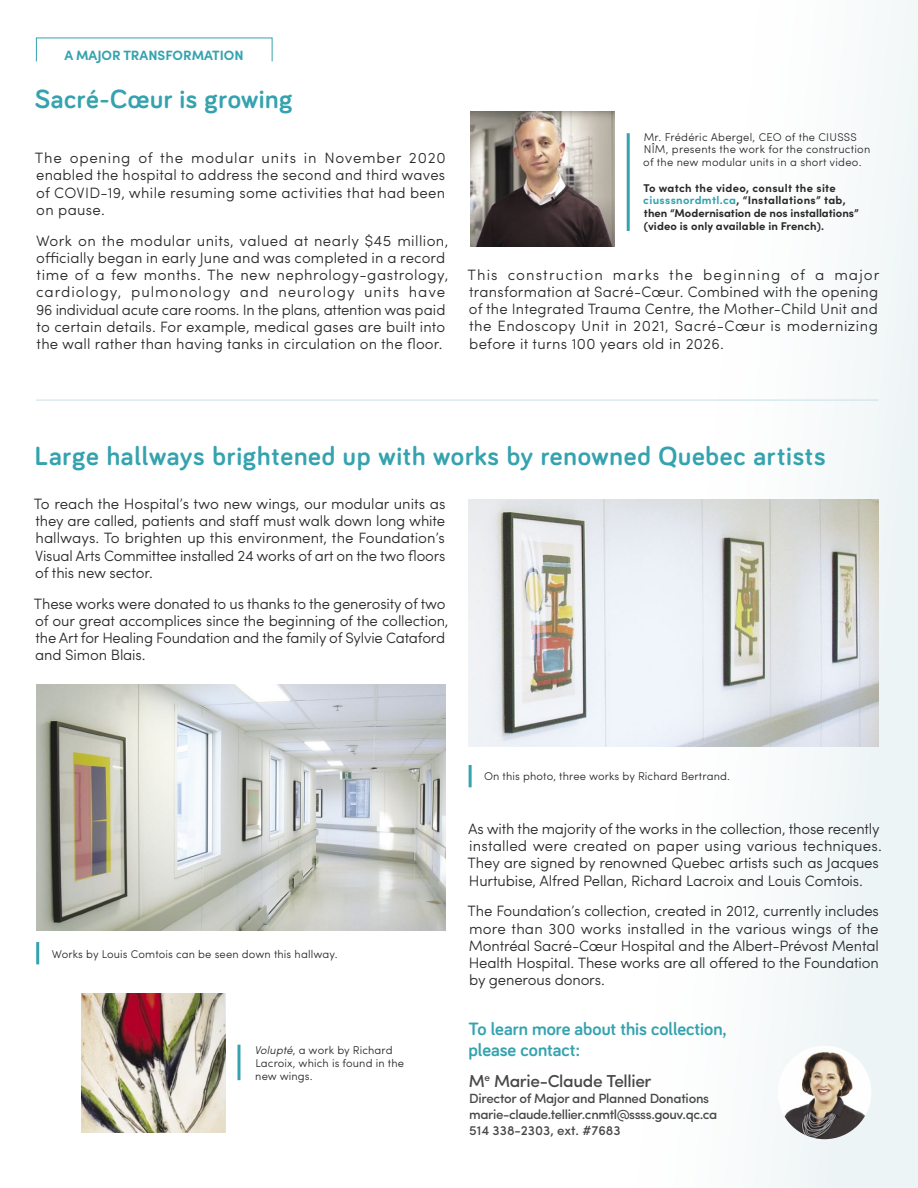
<style>
.page{position:relative;width:918px;height:1188px;background:#fff}
.page>*{position:absolute;margin:0;border:0;box-sizing:border-box;transform-origin:0 0}
.t1{font:700 27px "Bariol";letter-spacing:.03em;color:#35a3af}
.t2{font:700 18.45px/21px "Bariol";color:#35a3af}
.t3{font:500 17.4px "Sofia Pro";letter-spacing:-.02em;color:#484848}
.t4{font:300 15px/17.2px "Sofia Pro";letter-spacing:-.01em;color:#292929;text-align:justify}
.t5{font:300 15px/17.2px "Sofia Pro";letter-spacing:.01em;color:#292929}
.t6{font:700 13.5px "Sofia Pro";color:#35a3af}
.t7{font:500 13.35px/16px "Sofia Pro";letter-spacing:-.02em;color:#484848}
.t8{font:300 11.25px/12.8px "Sofia Pro";letter-spacing:.01em;color:#292929}
.t9{font:700 11.25px/12.8px "Sofia Pro";letter-spacing:.01em;color:#292929}
.s1{color:#35a3af}
.s2{font-style:italic}
</style>
<div class="page">
<div style="left:469px;top:0;width:449px;height:1188px;background:linear-gradient(to right,#fff,#f2f7f8)"></div>
<img style="left:778px;top:1046px;width:93px;height:93px;border-radius:47px">
<hr style="left:36px;top:400px;width:843px;height:1px;background:#c7e0e4">
<img style="left:469px;top:500px;width:410px;height:246px">
<img style="left:36px;top:684px;width:410px;height:247px">
<img style="left:81px;top:994px;width:144px;height:138px">
<hr style="left:237px;top:1045px;width:3px;height:35px;background:#35a3af">
<hr style="left:469px;top:765px;width:3px;height:22px;background:#35a3af">
<hr style="left:36px;top:942px;width:3px;height:22px;background:#35a3af">
<img style="left:471px;top:112px;width:144px;height:135px">
<hr style="left:627px;top:133px;width:3px;height:98px;background:#35a3af">
<p class="t6" style="left:64px;top:45px;width:181px">A MAJOR TRANSFORMATION</p>
<h1 class="t1" style="left:35px;top:81px;width:259px">Sacré-Cœur is growing</h1>
<p class="t4" style="left:35px;top:148px;width:412px">The opening of the modular units in November 2020 enabled the hospital to address the second and third waves of COVID-19, while resuming some activities that had been on pause.</p>
<p class="t5" style="left:36px;top:231px;width:414px">Work on the modular units, valued at nearly $45 million, officially began in early June and was completed in a record time of a few months. The new nephrology-gastrology, cardiology, pulmonology and neurology units have 96 individual acute care rooms. In the plans, attention was paid to certain details. For example, medical gases are built into the wall rather than having tanks in circulation on the floor.</p>
<p class="t8" style="left:643px;top:130px;width:229px">Mr. Frédéric Abergel, CEO of the CIUSSS<br>NÎM, presents the work for the construction of the new modular units in a short video.</p>
<p class="t9" style="left:643px;top:180px;width:217px">To watch the video, consult the site <span class="s1">ciusssnordmtl.ca</span>, “Installations” tab, then “Modernisation de nos installations” (video is only available in French).</p>
<p class="t4" style="left:468px;top:265px;width:413px">This construction marks the beginning of a major transformation at Sacré-Cœur. Combined with the opening of the Integrated Trauma Centre, the Mother-Child Unit and the Endoscopy Unit in 2021, Sacré-Cœur is modernizing before it turns 100 years old in 2026.</p>
<h1 class="t1" style="left:35px;top:437px;width:792px">Large hallways brightened up with works by renowned Quebec artists</h1>
<p class="t4" style="left:34px;top:494px;width:413px">To reach the Hospital’s two new wings, our modular units as they are called, patients and staff must walk down long white hallways. To brighten up this environment, the Foundation’s Visual Arts Committee installed 24 works of art on the two floors of this new sector.</p>
<p class="t4" style="left:34px;top:594px;width:416px;text-align:left">These works were donated to us thanks to the generosity of two of our great accomplices since the beginning of the collection, the Art for Healing Foundation and the family of Sylvie Cataford and Simon Blais.</p>
<p class="t8" style="left:52px;top:947px;width:287px">Works by Louis Comtois can be seen down this hallway.</p>
<p class="t8" style="left:254px;top:1043px;width:151px"><span class="s2">Volupté</span>, a work by Richard<br>Lacroix, which is found in the new wings.</p>
<p class="t8" style="left:484px;top:769px;width:247px">On this photo, three works by Richard Bertrand.</p>
<p class="t4" style="left:468px;top:819px;width:416px;text-align:left">As with the majority of the works in the collection, those recently installed were created on paper using various techniques.<br>They are signed by renowned Quebec artists such as Jacques Hurtubise, Alfred Pellan, Richard Lacroix and Louis Comtois.</p>
<p class="t4" style="left:468px;top:901px;width:413px">The Foundation’s collection, created in 2012, currently includes more than 300 works installed in the various wings of the Montréal Sacré-Cœur Hospital and the Albert-Prévost Mental Health Hospital. These works are all offered to the Foundation by generous donors.</p>
<p class="t2" style="left:469px;top:1017px;width:260px">To learn more about this collection, please contact :</p>
<p class="t3" style="left:469px;top:1068px;width:184px">M<sup>e</sup> Marie-Claude Tellier</p>
<p class="t7" style="left:469px;top:1089px;width:250px">Director of Major and Planned Donations marie-claude.tellier.cnmtl@ssss.gouv.qc.ca<br>514 338-2303, ext. #7683</p>
</div>
